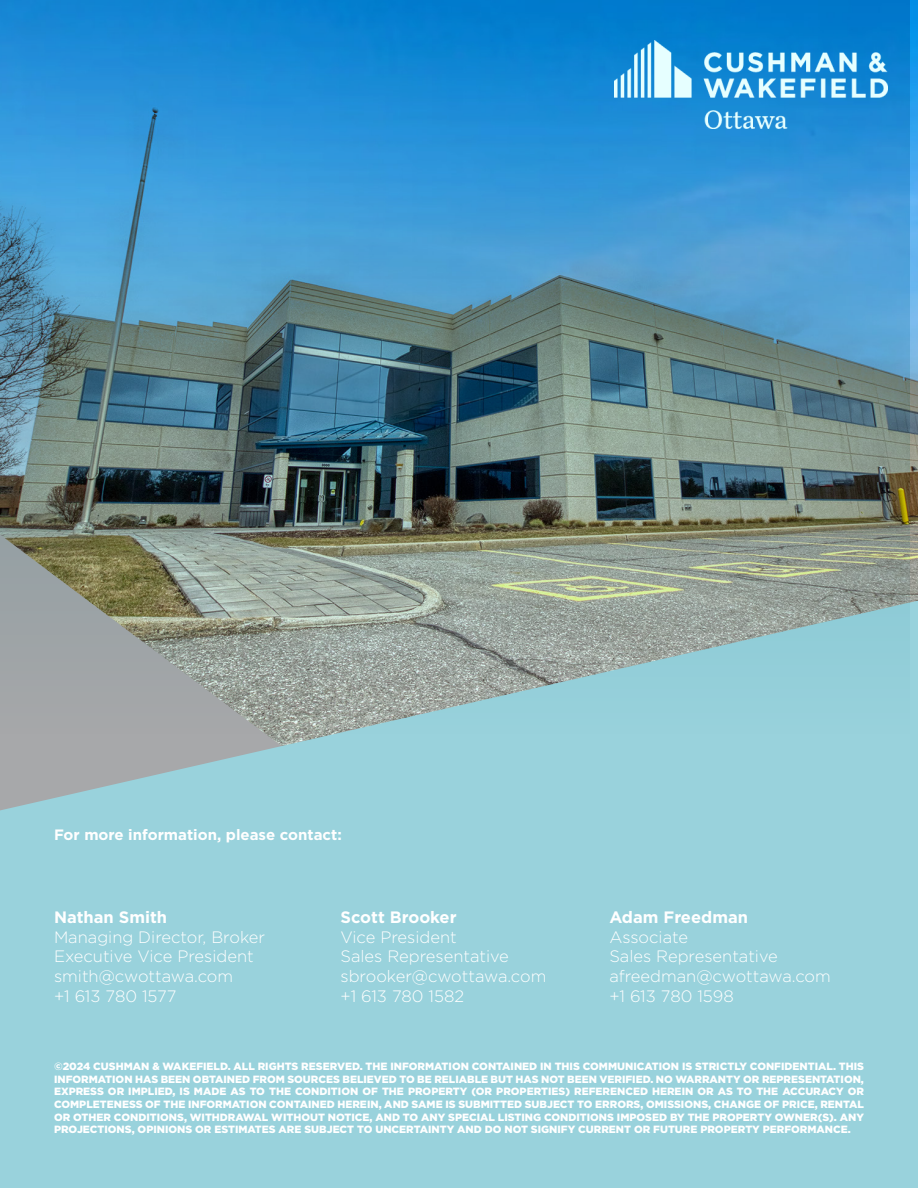
<style>
.page{position:relative;width:918px;height:1188px;background:#fff}
.page>*{position:absolute;margin:0;border:0;box-sizing:border-box;transform-origin:0 0}
.t1{font:300 16.5px "Gotham";color:#fff}
.t2{font:700 16.5px "Gotham";color:#fff}
.t3{font:700 15px "Gotham";color:#fff}
.t4{font:900 10.5px/12.6px "Gotham";color:#fff;text-align:justify}
</style>
<div class="page">
<div style="left:0;top:601px;width:918px;height:587px;background:#99d2dc"></div>
<img style="left:0;top:0;width:910px;height:734px">
<img style="left:615px;top:40px;width:273px;height:88px">
<p class="t3" style="left:54px;top:826px;width:289px">For more information, please contact:</p>
<p class="t2" style="left:54px;top:907px;width:115px">Nathan Smith</p>
<p class="t1" style="left:54px;top:926px;width:213px">Managing Director, Broker</p>
<p class="t1" style="left:54px;top:946px;width:201px">Executive Vice President</p>
<p class="t1" style="left:54px;top:966px;width:181px">smith@cwottawa.com</p>
<p class="t1" style="left:54px;top:986px;width:124px">+1 613 780 1577</p>
<p class="t2" style="left:340px;top:907px;width:118px">Scott Brooker</p>
<p class="t1" style="left:340px;top:926px;width:118px">Vice President</p>
<p class="t1" style="left:340px;top:946px;width:170px">Sales Representative</p>
<p class="t1" style="left:340px;top:966px;width:207px">sbrooker@cwottawa.com</p>
<p class="t1" style="left:340px;top:986px;width:125px">+1 613 780 1582</p>
<p class="t2" style="left:609px;top:907px;width:140px">Adam Freedman</p>
<p class="t1" style="left:609px;top:926px;width:80px">Associate</p>
<p class="t1" style="left:609px;top:946px;width:170px">Sales Representative</p>
<p class="t1" style="left:609px;top:966px;width:223px">afreedman@cwottawa.com</p>
<p class="t1" style="left:609px;top:986px;width:126px">+1 613 780 1598</p>
<p class="t4" style="left:54px;top:1060px;width:812px">©2024 CUSHMAN &amp; WAKEFIELD. ALL RIGHTS RESERVED. THE INFORMATION CONTAINED IN THIS COMMUNICATION IS STRICTLY CONFIDENTIAL. THIS INFORMATION HAS BEEN OBTAINED FROM SOURCES BELIEVED TO BE RELIABLE BUT HAS NOT BEEN VERIFIED. NO WARRANTY OR REPRESENTATION, EXPRESS OR IMPLIED, IS MADE AS TO THE CONDITION OF THE PROPERTY (OR PROPERTIES) REFERENCED HEREIN OR AS TO THE ACCURACY OR COMPLETENESS OF THE INFORMATION CONTAINED HEREIN, AND SAME IS SUBMITTED SUBJECT TO ERRORS, OMISSIONS, CHANGE OF PRICE, RENTAL OR OTHER CONDITIONS, WITHDRAWAL WITHOUT NOTICE, AND TO ANY SPECIAL LISTING CONDITIONS IMPOSED BY THE PROPERTY OWNER(S). ANY PROJECTIONS, OPINIONS OR ESTIMATES ARE SUBJECT TO UNCERTAINTY AND DO NOT SIGNIFY CURRENT OR FUTURE PROPERTY PERFORMANCE.</p>
</div>
